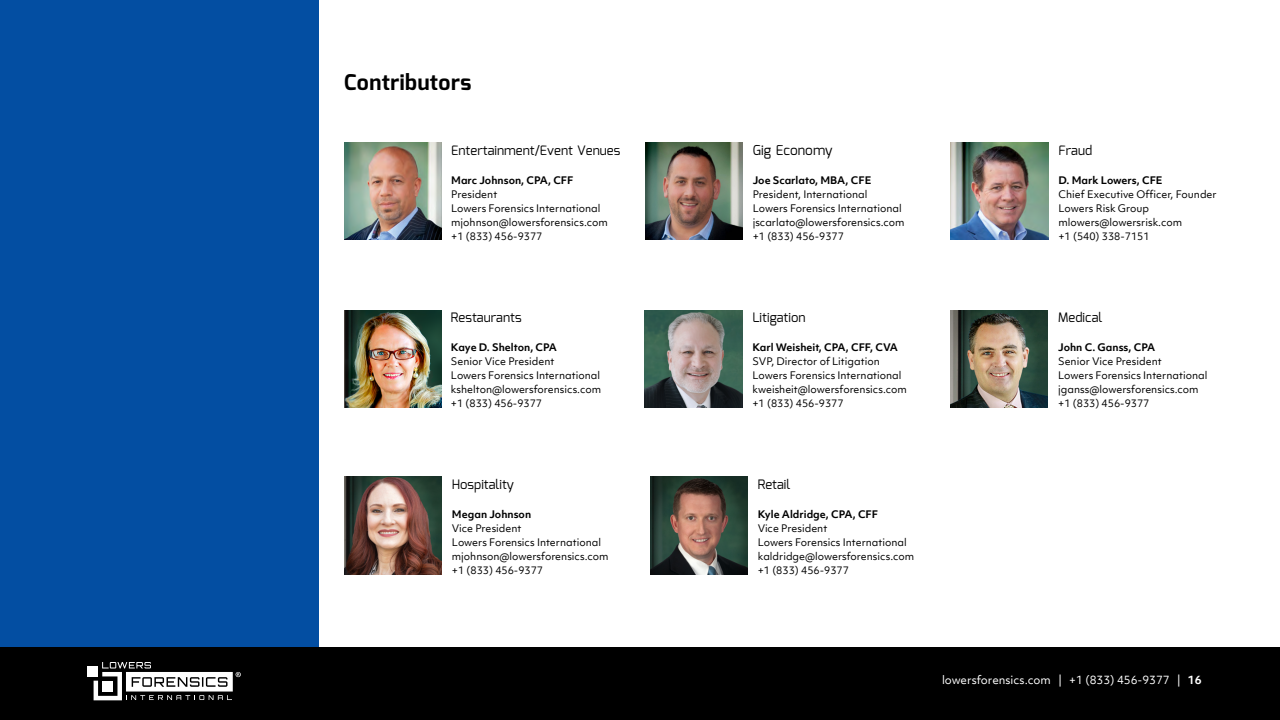
<style>
.page{position:relative;width:1280px;height:720px;background:#fff}
.page>*{position:absolute;margin:0;border:0;box-sizing:border-box;transform-origin:0 0}
.t1{font:700 21.6px "Mina";letter-spacing:.02em;color:#000}
.t2{font:13.6px "Mina";color:#000}
.t3{font:13px "Mina";color:#000}
.t4{font:11px "Objektiv Mk 1";color:#fff}
.t5{font:10px/14px "Objektiv Mk 1";color:#000}
.t6{font:700 10px "Objektiv Mk 1";color:#000}
.s1{font-weight:700}
</style>
<div class="page">
<div style="left:0;top:0;width:319px;height:654px;background:#034ea2"></div>
<div style="left:0;top:647px;width:1280px;height:73px;background:#000"></div>
<div style="left:87px;top:666px;width:11px;height:10px;background:#fff"></div>
<svg style="left:94px;top:662px;width:147px;height:38px"></svg>
<img style="left:344px;top:142px;width:98px;height:97px">
<img style="left:645px;top:142px;width:97px;height:97px">
<img style="left:951px;top:142px;width:97px;height:97px">
<img style="left:344px;top:310px;width:98px;height:98px">
<img style="left:645px;top:310px;width:97px;height:98px">
<img style="left:344px;top:477px;width:98px;height:97px">
<img style="left:950px;top:310px;width:98px;height:98px">
<img style="left:650px;top:477px;width:97px;height:97px">
<h1 class="t1" style="left:344px;top:70px;width:129px">Contributors</h1>
<h3 class="t3" style="left:451px;top:142px;width:171px">Entertainment/Event Venues</h3>
<p class="t6" style="left:451px;top:173px;width:124px">Marc Johnson, CPA, CFF</p>
<p class="t5" style="left:451px;top:187px;width:158px">President<br>Lowers Forensics International mjohnson@lowersforensics.com +1 (833) 456-9377</p>
<h3 class="t3" style="left:451px;top:309px;width:72px">Restaurants</h3>
<p class="t6" style="left:451px;top:340px;width:108px">Kaye D. Shelton, CPA</p>
<p class="t5" style="left:451px;top:354px;width:152px">Senior Vice President<br>Lowers Forensics International kshelton@lowersforensics.com +1 (833) 456-9377</p>
<h3 class="t3" style="left:452px;top:476px;width:64px">Hospitality</h3>
<p class="t6" style="left:452px;top:507px;width:81px">Megan Johnson</p>
<p class="t5" style="left:452px;top:521px;width:158px">Vice President<br>Lowers Forensics International mjohnson@lowersforensics.com +1 (833) 456-9377</p>
<h2 class="t2" style="left:753px;top:141px;width:82px">Gig Economy</h2>
<p class="t6" style="left:753px;top:173px;width:120px">Joe Scarlato, MBA, CFE</p>
<p class="t5" style="left:753px;top:187px;width:153px">President, International<br>Lowers Forensics International jscarlato@lowersforensics.com +1 (833) 456-9377</p>
<h3 class="t3" style="left:752px;top:309px;width:55px">Litigation</h3>
<p class="t6" style="left:752px;top:340px;width:147px">Karl Weisheit, CPA, CFF, CVA</p>
<p class="t5" style="left:752px;top:354px;width:156px">SVP, Director of Litigation<br>Lowers Forensics International kweisheit@lowersforensics.com +1 (833) 456-9377</p>
<h3 class="t3" style="left:758px;top:476px;width:34px">Retail</h3>
<p class="t6" style="left:758px;top:507px;width:122px">Kyle Aldridge, CPA, CFF</p>
<p class="t5" style="left:758px;top:521px;width:158px">Vice President<br>Lowers Forensics International kaldridge@lowersforensics.com +1 (833) 456-9377</p>
<h3 class="t3" style="left:1058px;top:142px;width:35px">Fraud</h3>
<p class="t6" style="left:1058px;top:173px;width:106px">D. Mark Lowers, CFE</p>
<p class="t5" style="left:1058px;top:187px;width:160px">Chief Executive Officer, Founder<br>Lowers Risk Group mlowers@lowersrisk.com<br>+1 (540) 338-7151</p>
<h3 class="t3" style="left:1058px;top:309px;width:46px">Medical</h3>
<p class="t6" style="left:1058px;top:340px;width:99px">John C. Ganss, CPA</p>
<p class="t5" style="left:1058px;top:354px;width:151px">Senior Vice President<br>Lowers Forensics International jganss@lowersforensics.com +1 (833) 456-9377</p>
<p class="t4" style="left:942px;top:672px;width:261px">lowersforensics.com | +1 (833) 456-9377 | <span class="s1">16</span></p>
</div>
